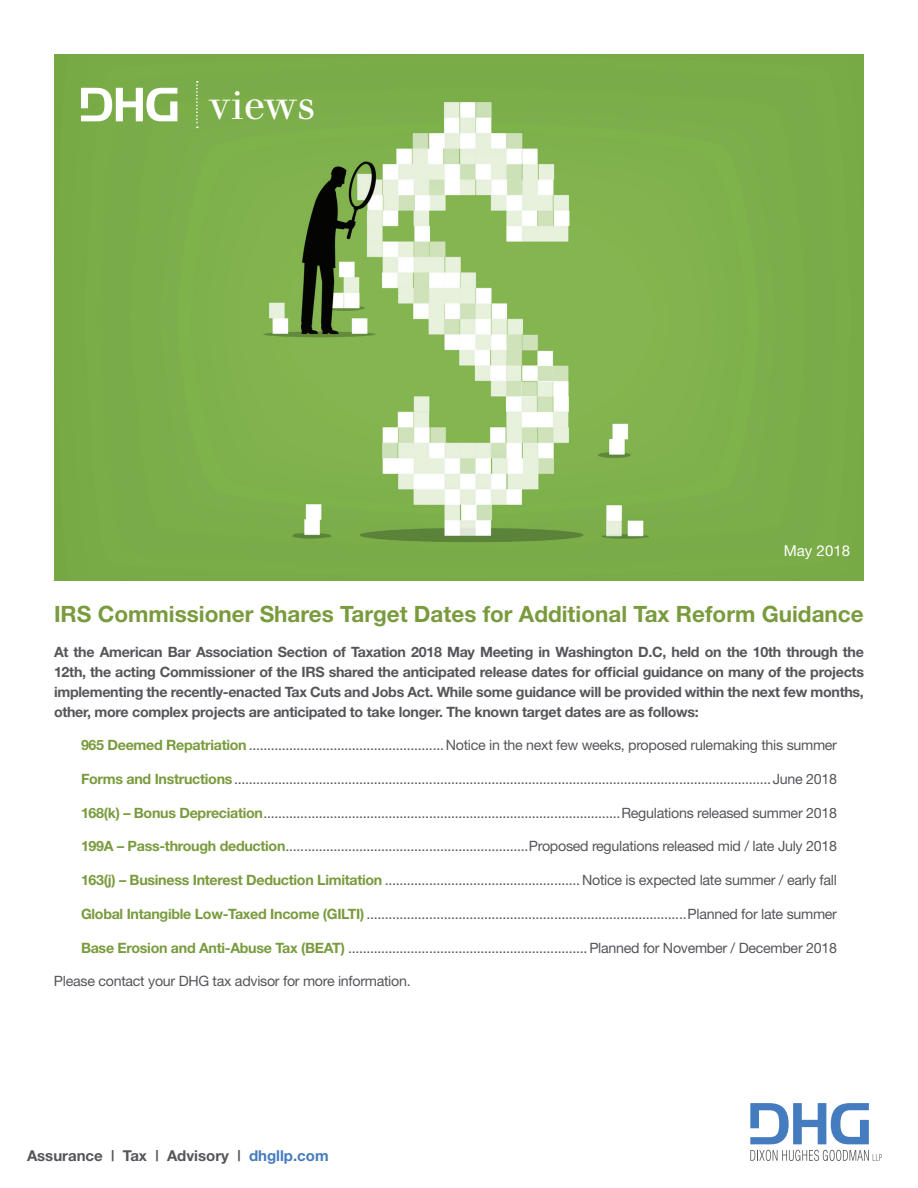
<style>
.page{position:relative;width:918px;height:1188px;background:#fff}
.page>*{position:absolute;margin:0;border:0;box-sizing:border-box;transform-origin:0 0}
.t1{font:39.9px "Walbaum";letter-spacing:-.01em;color:#fff}
.t2{font:700 22.5px "Helvetica Neue";color:#799b3d}
.t3{font:700 15px "Helvetica Neue";color:#55565a}
.t4{font:15px "Helvetica Neue";color:#fff}
.t5{font:14.25px "Helvetica Neue";letter-spacing:-.02em;color:#55565a}
.t6{font:700 14.25px/20.2px "Helvetica Neue";letter-spacing:-.02em;color:#55565a;text-align:justify}
.s1{font-weight:700;color:#799b3d}
.s2{color:#457bbf}
</style>
<div class="page">
<img style="left:54px;top:54px;width:810px;height:526px">
<svg style="left:750px;top:1103px;width:119px;height:41px"></svg>
<svg style="left:750px;top:1150px;width:132px;height:11px"></svg>
<svg style="left:196px;top:81px;width:2px;height:47px"></svg>
<svg style="left:81px;top:88px;width:96px;height:33px"></svg>
<h1 class="t1" style="left:209px;top:83px;width:108px">views</h1>
<p class="t4" style="left:784px;top:542px;width:68px">May 2018</p>
<h2 class="t2" style="left:54px;top:600px;width:811px">IRS Commissioner Shares Target Dates for Additional Tax Reform Guidance</h2>
<p class="t6" style="left:54px;top:641px;width:812px">At the American Bar Association Section of Taxation 2018 May Meeting in Washington D.C, held on the 10th through the 12th, the acting Commissioner of the IRS shared the anticipated release dates for official guidance on many of the projects implementing the recently-enacted Tax Cuts and Jobs Act. While some guidance will be provided within the next few months, other, more complex projects are anticipated to take longer. The known target dates are as follows:</p>
<p class="t5" style="left:81px;top:737px;width:758px"><span class="s1">965 Deemed Repatriation</span> .....................................................Notice in the next few weeks, proposed rulemaking this summer</p>
<p class="t5" style="left:81px;top:770px;width:758px"><span class="s1">Forms and Instructions</span>..................................................................................................................................................June 2018</p>
<p class="t5" style="left:81px;top:804px;width:758px"><span class="s1">168(k) – Bonus Depreciation</span>.................................................................................................Regulations released summer 2018</p>
<p class="t5" style="left:81px;top:838px;width:757px"><span class="s1">199A – Pass-through deduction</span>..................................................................Proposed regulations released mid / late July 2018</p>
<p class="t5" style="left:81px;top:872px;width:758px"><span class="s1">163(j) – Business Interest Deduction Limitation</span> ..................................................... Notice is expected late summer / early fall</p>
<p class="t5" style="left:81px;top:905px;width:758px"><span class="s1">Global Intangible Low-Taxed Income (GILTI)</span> .......................................................................................Planned for late summer</p>
<p class="t5" style="left:81px;top:939px;width:758px"><span class="s1">Base Erosion and Anti-Abuse Tax (BEAT)</span> ................................................................. Planned for November / December 2018</p>
<p class="t5" style="left:54px;top:973px;width:358px">Please contact your DHG tax advisor for more information.</p>
<p class="t3" style="left:27px;top:1146px;width:303px">Assurance | Tax | Advisory | <span class="s2">dhgllp.com</span></p>
</div>
